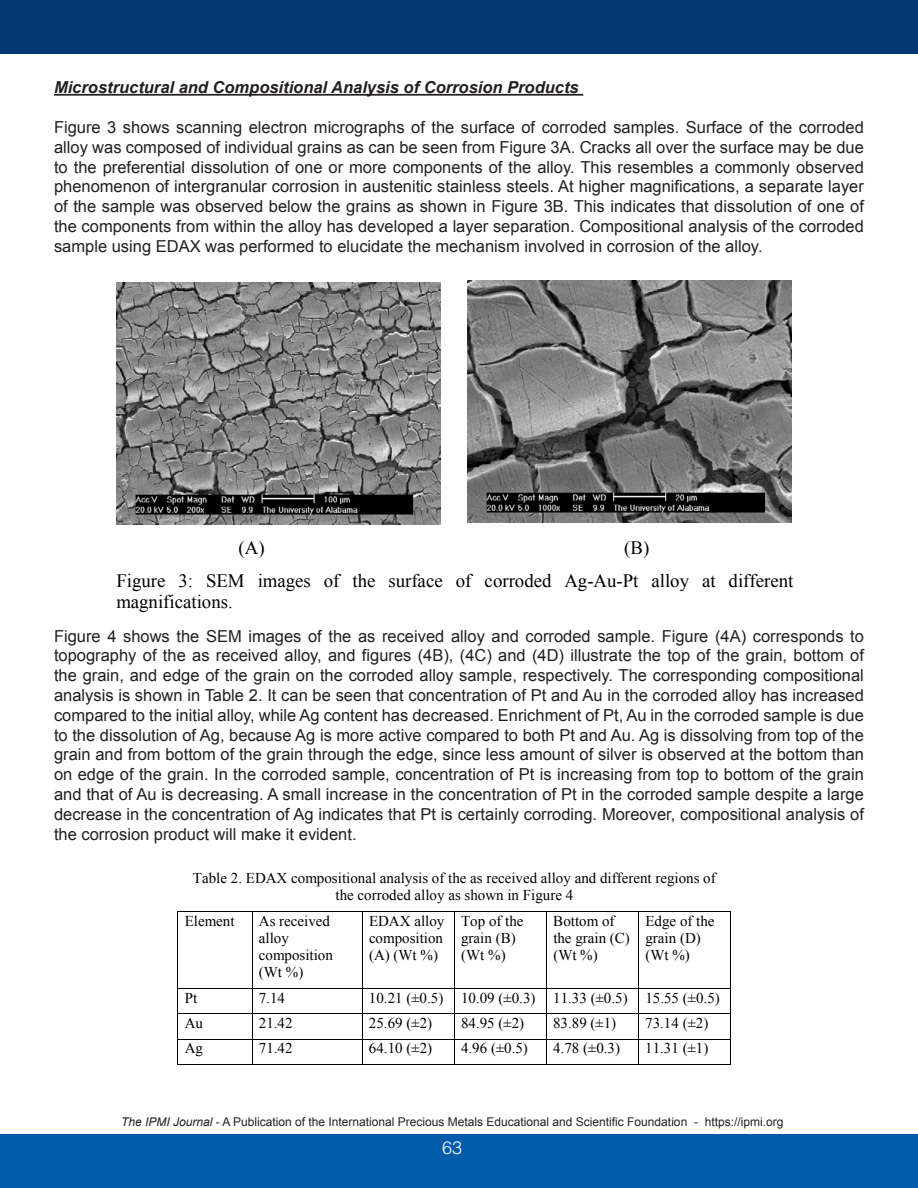
<style>
.page{position:relative;width:918px;height:1188px;background:#fff}
.page>*{position:absolute;margin:0;border:0;box-sizing:border-box;transform-origin:0 0}
.t1{font:18.9px/32.5px "Times New Roman";color:#000}
.t2{font:300 18px "Helvetica LT Std";color:#fff}
.t3{font:16.5px/19.8px "Arial";color:#231f20;text-align:justify}
.t4{font:italic 700 16.5px "Arial";color:#231f20}
.t5{font:15px/17.2px "Times New Roman";color:#000}
.t6{font:12px "Arial";color:#231f20}
.s1{font-style:italic}
</style>
<div class="page">
<div style="left:0;top:1134px;width:918px;height:54px;background:#015aaa"></div>
<div style="left:0;top:0;width:918px;height:54px;background:#013874"></div>
<hr style="left:54px;top:94px;width:529px;height:2px;background:#231f20">
<img style="left:116px;top:282px;width:325px;height:242px">
<img style="left:467px;top:281px;width:325px;height:242px">
<hr style="left:178px;top:911px;width:553px;height:1px;background:#000">
<hr style="left:178px;top:912px;width:1px;height:76px;background:#000">
<hr style="left:252px;top:912px;width:1px;height:76px;background:#000">
<hr style="left:362px;top:912px;width:1px;height:76px;background:#000">
<hr style="left:454px;top:912px;width:1px;height:76px;background:#000">
<hr style="left:546px;top:912px;width:1px;height:76px;background:#000">
<hr style="left:638px;top:912px;width:1px;height:76px;background:#000">
<hr style="left:731px;top:912px;width:1px;height:76px;background:#000">
<hr style="left:178px;top:988px;width:553px;height:1px;background:#000">
<hr style="left:178px;top:1014px;width:553px;height:1px;background:#000">
<hr style="left:178px;top:1039px;width:553px;height:1px;background:#000">
<hr style="left:178px;top:1064px;width:74px;height:1px;background:#000">
<svg style="left:252px;top:989px;width:1px;height:75px"></svg>
<hr style="left:252px;top:1064px;width:110px;height:1px;background:#000">
<svg style="left:362px;top:989px;width:1px;height:76px"></svg>
<hr style="left:363px;top:1064px;width:91px;height:1px;background:#000">
<svg style="left:454px;top:989px;width:1px;height:76px"></svg>
<hr style="left:455px;top:1064px;width:91px;height:1px;background:#000">
<svg style="left:546px;top:989px;width:1px;height:76px"></svg>
<hr style="left:547px;top:1064px;width:91px;height:1px;background:#000">
<svg style="left:638px;top:989px;width:1px;height:76px"></svg>
<hr style="left:639px;top:1064px;width:92px;height:1px;background:#000">
<p class="t4" style="left:54px;top:77px;width:526px">Microstructural and Compositional Analysis of Corrosion Products</p>
<p class="t3" style="left:54px;top:118px;width:812px">Figure 3 shows scanning electron micrographs of the surface of corroded samples. Surface of the corroded alloy was composed of individual grains as can be seen from Figure 3A. Cracks all over the surface may be due to the preferential dissolution of one or more components of the alloy. This resembles a commonly observed phenomenon of intergranular corrosion in austenitic stainless steels. At higher magnifications, a separate layer of the sample was observed below the grains as shown in Figure 3B. This indicates that dissolution of one of the components from within the alloy has developed a layer separation. Compositional analysis of the corroded sample using EDAX was performed to elucidate the mechanism involved in corrosion of the alloy.</p>
<p class="t1" style="left:116px;top:531px;width:679px;text-indent:508px">(B)<br>Figure 3: SEM images of the surface of corroded Ag-Au-Pt alloy at different</p>
<p class="t1" style="left:116px;top:585px;width:118px">magnifications.</p>
<p class="t3" style="left:54px;top:626px;width:812px">Figure 4 shows the SEM images of the as received alloy and corroded sample. Figure (4A) corresponds to topography of the as received alloy, and figures (4B), (4C) and (4D) illustrate the top of the grain, bottom of the grain, and edge of the grain on the corroded alloy sample, respectively. The corresponding compositional analysis is shown in Table 2. It can be seen that concentration of Pt and Au in the corroded alloy has increased compared to the initial alloy, while Ag content has decreased. Enrichment of Pt, Au in the corroded sample is due to the dissolution of Ag, because Ag is more active compared to both Pt and Au. Ag is dissolving from top of the grain and from bottom of the grain through the edge, since less amount of silver is observed at the bottom than on edge of the grain. In the corroded sample, concentration of Pt is increasing from top to bottom of the grain and that of Au is decreasing. A small increase in the concentration of Pt in the corroded sample despite a large decrease in the concentration of Ag indicates that Pt is certainly corroding. Moreover, compositional analysis of the corrosion product will make it evident.</p>
<p class="t5" style="left:193px;top:869px;width:524px;text-align:center">Table 2. EDAX compositional analysis of the as received alloy and different regions of the corroded alloy as shown in Figure 4</p>
<p class="t5" style="left:185px;top:912px;width:51px">Element</p>
<p class="t5" style="left:259px;top:912px;width:75px">As received alloy composition (Wt %)</p>
<p class="t5" style="left:369px;top:912px;width:77px;text-align:justify">EDAX alloy composition (A) (Wt %)</p>
<p class="t5" style="left:461px;top:912px;width:64px">Top of the grain (B) (Wt %)</p>
<p class="t5" style="left:553px;top:912px;width:78px">Bottom of the grain (C) (Wt %)</p>
<p class="t5" style="left:645px;top:912px;width:71px">Edge of the grain (D) (Wt %)</p>
<p class="t5" style="left:185px;top:989px;width:14px">Pt</p>
<p class="t5" style="left:259px;top:989px;width:28px">7.14</p>
<p class="t5" style="left:369px;top:989px;width:352px">10.21 (±0.5) 10.09 (±0.3) 11.33 (±0.5) 15.55 (±0.5)</p>
<p class="t5" style="left:185px;top:1014px;width:20px">Au</p>
<p class="t5" style="left:259px;top:1014px;width:35px">21.42</p>
<p class="t5" style="left:369px;top:1014px;width:65px">25.69 (±2)</p>
<p class="t5" style="left:461px;top:1014px;width:65px">84.95 (±2)</p>
<p class="t5" style="left:553px;top:1014px;width:65px">83.89 (±1)</p>
<p class="t5" style="left:645px;top:1014px;width:65px">73.14 (±2)</p>
<p class="t5" style="left:185px;top:1040px;width:20px">Ag</p>
<p class="t5" style="left:259px;top:1040px;width:35px">71.42</p>
<p class="t5" style="left:369px;top:1040px;width:65px">64.10 (±2)</p>
<p class="t5" style="left:461px;top:1040px;width:68px">4.96 (±0.5)</p>
<p class="t5" style="left:553px;top:1040px;width:68px">4.78 (±0.3)</p>
<p class="t5" style="left:645px;top:1040px;width:65px">11.31 (±1)</p>
<p class="t1" style="left:239px;top:531px;width:28px">(A)</p>
<p class="t6" style="left:121px;top:1114px;width:664px"><span class="s1">The IPMI Journal</span> - A Publication of the International Precious Metals Educational and Scientific Foundation - https://ipmi.org</p>
<p class="t2" style="left:442px;top:1137px;width:22px">63</p>
</div>
